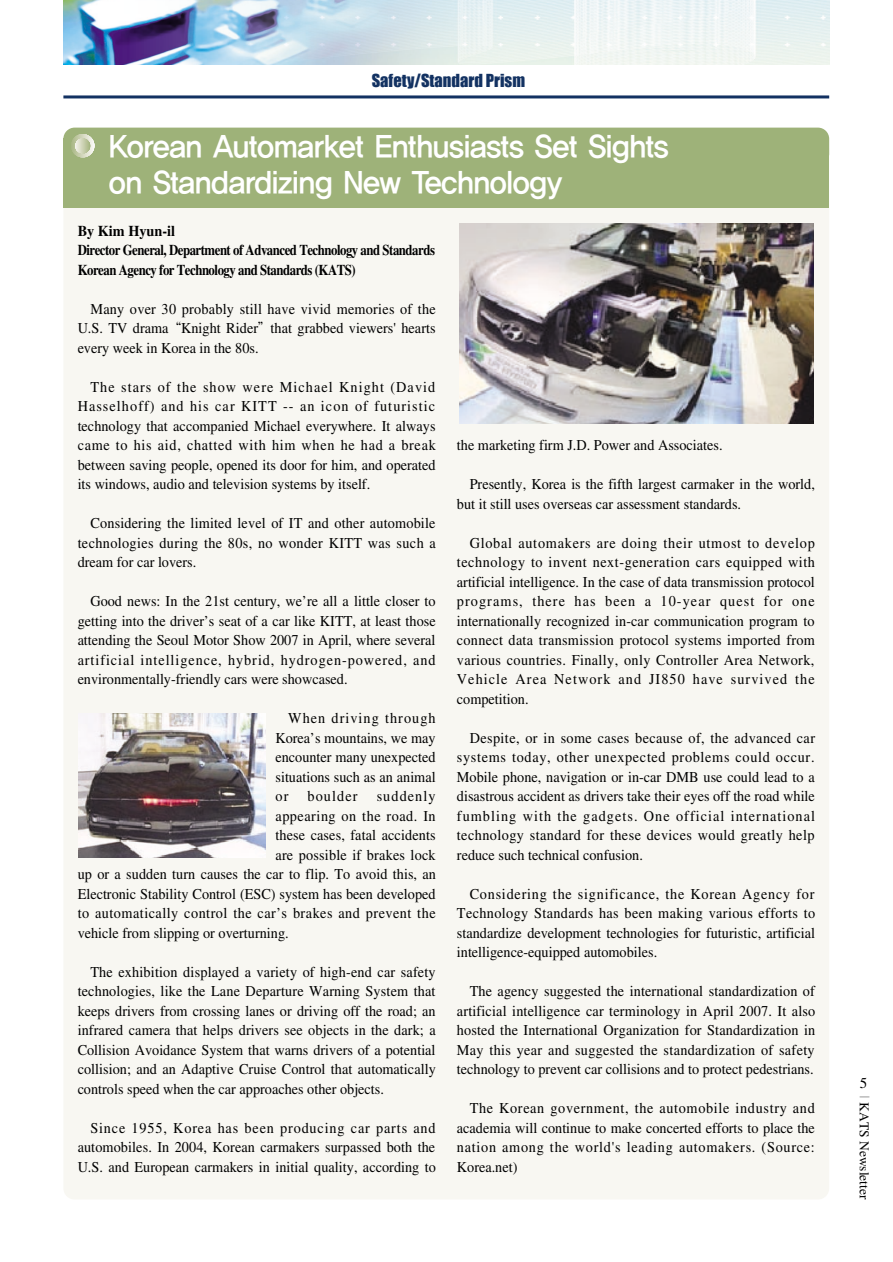
<style>
.page{position:relative;width:893px;height:1262px;background:#fff}
.page>*{position:absolute;margin:0;border:0;box-sizing:border-box;transform-origin:0 0}
.t1{font:30px/36px "YGO14";letter-spacing:-.105em;color:#fff;scale:.95 1}
.t2{font:16.5px "Impact";color:#133262}
.t3{font:15px/19.5px "Times";color:#000;text-align:justify;scale:.95 1}
.t4{font:700 15px/19.5px "Times";letter-spacing:-.035em;color:#000;scale:.95 1}
.t5{font:15px "Times";letter-spacing:.035em;color:#000;scale:.95 1}
.t6{font:15px "Times";letter-spacing:.075em;color:#000;scale:.95 1}
.t7{font:15px "Times";color:#000}
.t8{font:13.5px "Times";color:#000}
.s1{font-family:"Y Mj O12"}
.s2{font-family:"Helvetica";color:#b3b3b3}
</style>
<div class="page">
<img style="left:63px;top:0;width:766px;height:65px">
<hr style="left:63px;top:95px;width:766px;height:3px;background:#133262">
<div style="left:63px;top:139px;width:766px;height:1060px;background:#f8f7f2;border-radius:11px"></div>
<div style="left:63px;top:128px;width:766px;height:37px;background:#9eb279;border-radius:11px"></div>
<div style="left:63px;top:138px;width:766px;height:70px;background:#9eb279"></div>
<svg style="left:71px;top:134px;width:24px;height:23px"></svg>
<img style="left:460px;top:224px;width:353px;height:199px">
<img style="left:79px;top:714px;width:186px;height:143px">
<p class="t2" style="left:372px;top:71px;width:155px">Safety/Standard Prism</p>
<h1 class="t1" style="left:107px;top:129px;width:594px">Korean Automarket Enthusiasts Set Sights on Standardizing New Technology</h1>
<p class="t4" style="left:78px;top:222px;width:377px">By Kim Hyun-il<br>Director General, Department of Advanced Technology and Standards<br>Korean Agency for Technology and Standards (KATS)</p>
<p class="t3" style="left:78px;top:300px;width:378px;text-indent:13px">Many over 30 probably still have vivid memories of the U.S. TV drama <span class="s1">“</span>Knight Rider<span class="s1">”</span>that grabbed viewers' hearts every week in Korea in the 80s.</p>
<p class="t3" style="left:78px;top:378px;width:378px;text-indent:13px">The stars of the show were Michael Knight (David Hasselhoff) and his car KITT -- an icon of futuristic technology that accompanied Michael everywhere. It always came to his aid, chatted with him when he had a break between saving people, opened its door for him, and operated its windows, audio and television systems by itself.</p>
<p class="t3" style="left:78px;top:515px;width:378px;text-indent:13px">Considering the limited level of IT and other automobile technologies during the 80s, no wonder KITT was such a dream for car lovers.</p>
<p class="t3" style="left:78px;top:593px;width:378px;text-indent:13px">Good news: In the 21st century, we’re all a little closer to getting into the driver’s seat of a car like KITT, at least those attending the Seoul Motor Show 2007 in April, where several artificial intelligence, hybrid, hydrogen-powered, and environmentally-friendly cars were showcased.</p>
<p class="t3" style="left:275px;top:710px;width:170px;text-indent:13px">When driving through Korea’s mountains, we may encounter many unexpected situations such as an animal or</p>
<p class="t6" style="left:307px;top:791px;width:54px">boulder</p>
<p class="t6" style="left:376px;top:791px;width:64px">suddenly</p>
<p class="t5" style="left:275px;top:810px;width:170px">appearing on the road. In</p>
<p class="t3" style="left:275px;top:827px;width:170px">these cases, fatal accidents</p>
<p class="t3" style="left:275px;top:846px;width:170px">are possible if brakes lock</p>
<p class="t3" style="left:78px;top:866px;width:379px">up or a sudden turn causes the car to flip. To avoid this, an</p>
<p class="t3" style="left:78px;top:885px;width:378px">Electronic Stability Control (ESC) system has been developed</p>
<p class="t5" style="left:78px;top:908px;width:378px">to automatically control the car’s brakes and prevent the</p>
<p class="t3" style="left:78px;top:924px;width:224px">vehicle from slipping or overturning.</p>
<p class="t3" style="left:78px;top:963px;width:378px;text-indent:13px">The exhibition displayed a variety of high-end car safety technologies, like the Lane Departure Warning System that keeps drivers from crossing lanes or driving off the road; an infrared camera that helps drivers see objects in the dark; a Collision Avoidance System that warns drivers of a potential collision; and an Adaptive Cruise Control that automatically controls speed when the car approaches other objects.</p>
<p class="t3" style="left:78px;top:1119px;width:378px;text-indent:13px">Since 1955, Korea has been producing car parts and automobiles. In 2004, Korean carmakers surpassed both the U.S. and European carmakers in initial quality, according to</p>
<p class="t3" style="left:457px;top:437px;width:281px">the marketing firm J.D. Power and Associates.</p>
<p class="t3" style="left:457px;top:476px;width:378px;text-indent:13px">Presently, Korea is the fifth largest carmaker in the world, but it still uses overseas car assessment standards.</p>
<p class="t3" style="left:457px;top:534px;width:378px;text-indent:13px">Global automakers are doing their utmost to develop technology to invent next-generation cars equipped with artificial intelligence. In the case of data transmission protocol programs, there has been a 10-year quest for one internationally recognized in-car communication program to connect data transmission protocol systems imported from various countries. Finally, only Controller Area Network, Vehicle Area Network and JI850 have survived the competition.</p>
<p class="t3" style="left:457px;top:729px;width:378px;text-indent:13px">Despite, or in some cases because of, the advanced car systems today, other unexpected problems could occur.<br>Mobile phone, navigation or in-car DMB use could lead to a disastrous accident as drivers take their eyes off the road while fumbling with the gadgets. One official international technology standard for these devices would greatly help reduce such technical confusion.</p>
<p class="t3" style="left:457px;top:885px;width:378px;text-indent:13px">Considering the significance, the Korean Agency for Technology Standards has been making various efforts to standardize development technologies for futuristic, artificial intelligence-equipped automobiles.</p>
<p class="t3" style="left:457px;top:983px;width:379px;text-indent:13px">The agency suggested the international standardization of artificial intelligence car terminology in April 2007. It also hosted the International Organization for Standardization in May this year and suggested the standardization of safety technology to prevent car collisions and to protect pedestrians.</p>
<p class="t3" style="left:457px;top:1100px;width:378px;text-indent:13px">The Korean government, the automobile industry and academia will continue to make concerted efforts to place the nation among the world's leading automakers. (Source:<br>Korea.net)</p>
<p class="t7" style="left:859px;top:1077px;width:9px">5</p>
<p class="t8" style="left:869px;top:1095px;width:106px;rotate:90deg"><span class="s2">I</span> KATS Newsletter</p>
</div>
